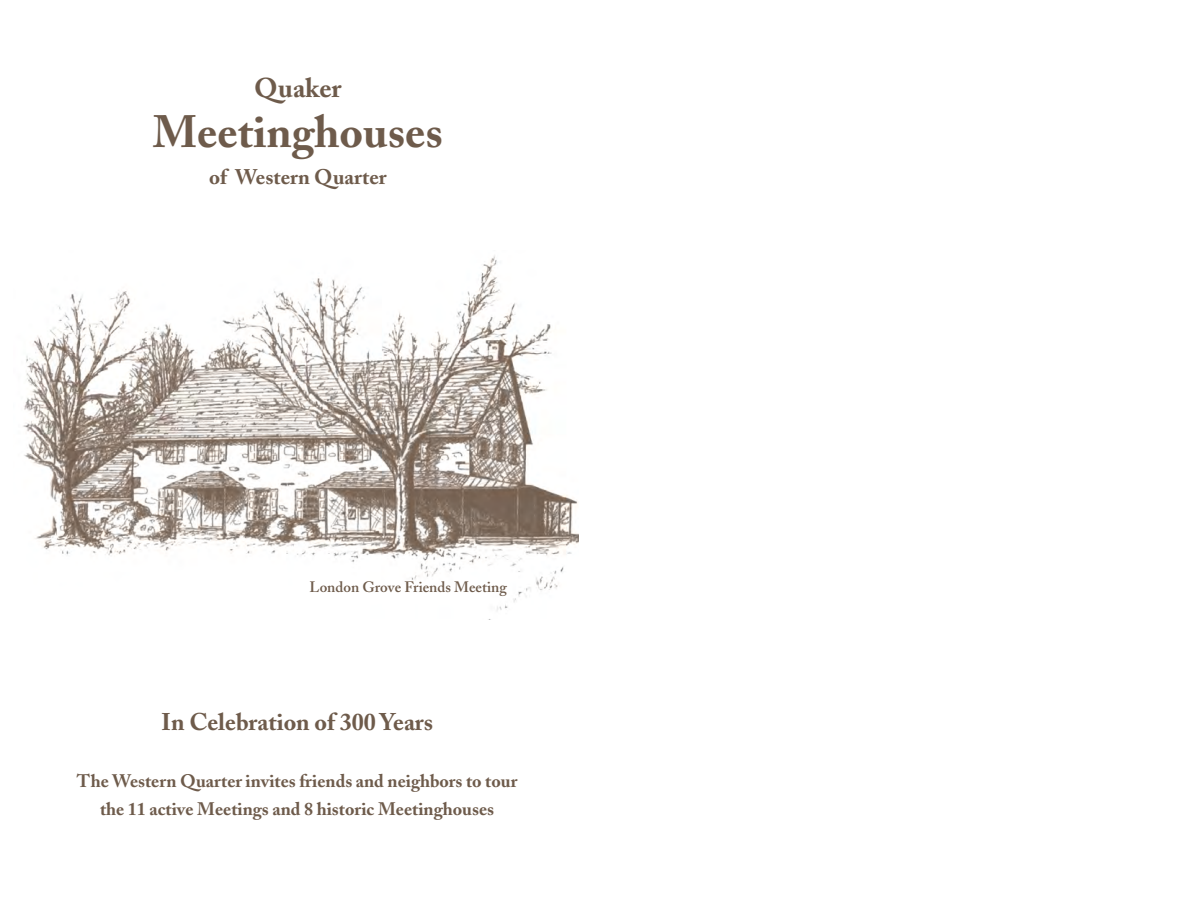
<style>
.page{position:relative;width:1188px;height:918px;background:#fff}
.page>*{position:absolute;margin:0;border:0;box-sizing:border-box;transform-origin:0 0}
.t1{font:700 45px "Adobe Caslon";color:#6e5b4b}
.t2{font:700 27px "Adobe Caslon";color:#6e5b4b}
.t3{font:700 24px "Adobe Caslon";color:#6e5b4b}
.t4{font:700 21px "Adobe Caslon";color:#6e5b4b}
.t5{font:700 18px/28.5px "Adobe Caslon";color:#6e5b4b;text-align:center}
.t6{font:600 15px "Adobe Caslon";color:#6e5b4b}
</style>
<div class="page">
<img style="left:23px;top:255px;width:556px;height:365px">
<h2 class="t2" style="left:254px;top:77px;width:89px">Quaker</h2>
<h1 class="t1" style="left:153px;top:114px;width:292px">Meetinghouses</h1>
<p class="t4" style="left:209px;top:169px;width:179px">of Western Quarter</p>
<p class="t6" style="left:309px;top:582px;width:199px">London Grove Friends Meeting</p>
<h3 class="t3" style="left:161px;top:712px;width:273px">In Celebration of 300 Years</h3>
<p class="t5" style="left:77px;top:768px;width:442px">The Western Quarter invites friends and neighbors to tour the 11 active Meetings and 8 historic Meetinghouses</p>
</div>
